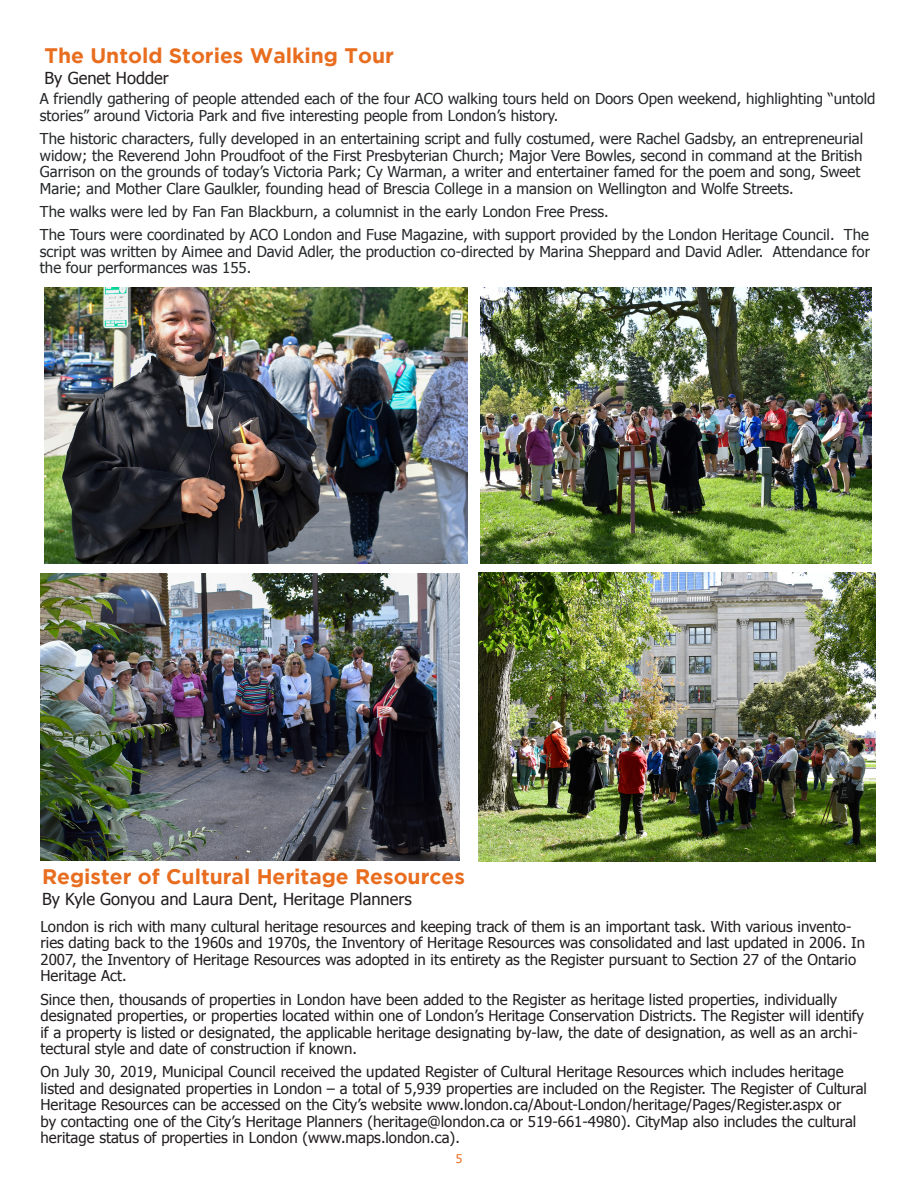
<style>
.page{position:relative;width:918px;height:1188px;background:#fff}
.page>*{position:absolute;margin:0;border:0;box-sizing:border-box;transform-origin:0 0}
.t1{font:700 21px "Gotham";color:#e86d1f}
.t2{font:16.5px "Tahoma";color:#231f20}
.t3{font:15px/16.5px "Tahoma";color:#231f20}
.t4{font:15px/16.5px "Tahoma";color:#26282a}
.t5{font:12px "Tahoma";color:#e86d1f}
</style>
<div class="page">
<img style="left:480px;top:287px;width:391px;height:277px">
<img style="left:45px;top:287px;width:423px;height:277px">
<img style="left:479px;top:572px;width:396px;height:290px">
<img style="left:40px;top:573px;width:420px;height:288px">
<p class="t1" style="left:45px;top:43px;width:351px">The Untold Stories Walking Tour</p>
<p class="t2" style="left:45px;top:67px;width:126px">By Genet Hodder</p>
<p class="t4" style="left:40px;top:90px;width:837px">A friendly gathering of people attended each of the four ACO walking tours held on Doors Open weekend, highlighting “untold stories” around Victoria Park and five interesting people from London’s history.</p>
<p class="t4" style="left:40px;top:130px;width:825px">The historic characters, fully developed in an entertaining script and fully costumed, were Rachel Gadsby, an entrepreneurial widow; the Reverend John Proudfoot of the First Presbyterian Church; Major Vere Bowles, second in command at the British Garrison on the grounds of today’s Victoria Park; Cy Warman, a writer and entertainer famed for the poem and song, Sweet Marie; and Mother Clare Gaulkler, founding head of Brescia College in a mansion on Wellington and Wolfe Streets.</p>
<p class="t4" style="left:40px;top:202px;width:570px">The walks were led by Fan Fan Blackburn, a columnist in the early London Free Press.</p>
<p class="t4" style="left:40px;top:226px;width:832px;text-align:justify">The Tours were coordinated by ACO London and Fuse Magazine, with support provided by the London Heritage Council. The script was written by Aimee and David Adler, the production co-directed by Marina Sheppard and David Adler. Attendance for the four performances was 155.</p>
<p class="t1" style="left:42px;top:864px;width:424px">Register of Cultural Heritage Resources</p>
<p class="t2" style="left:42px;top:888px;width:371px">By Kyle Gonyou and Laura Dent, Heritage Planners</p>
<p class="t3" style="left:40px;top:918px;width:826px">London is rich with many cultural heritage resources and keeping track of them is an important task. With various invento&shy;ries dating back to the 1960s and 1970s, the Inventory of Heritage Resources was consolidated and last updated in 2006. In 2007, the Inventory of Heritage Resources was adopted in its entirety as the Register pursuant to Section 27 of the Ontario Heritage Act.</p>
<p class="t3" style="left:40px;top:990px;width:825px">Since then, thousands of properties in London have been added to the Register as heritage listed properties, individually designated properties, or properties located within one of London’s Heritage Conservation Districts. The Register will identify if a property is listed or designated, the applicable heritage designating by-law, the date of designation, as well as an archi&shy;tectural style and date of construction if known.</p>
<p class="t3" style="left:40px;top:1063px;width:828px">On July 30, 2019, Municipal Council received the updated Register of Cultural Heritage Resources which includes heritage listed and designated properties in London – a total of 5,939 properties are included on the Register. The Register of Cultural Heritage Resources can be accessed on the City’s website www.london.ca/About-London/heritage/Pages/Register.aspx or<br>by contacting one of the City’s Heritage Planners (heritage@london.ca or 519-661-4980). CityMap also includes the cultural heritage status of properties in London (www.maps.london.ca).</p>
<p class="t5" style="left:456px;top:1150px;width:8px">5</p>
</div>
